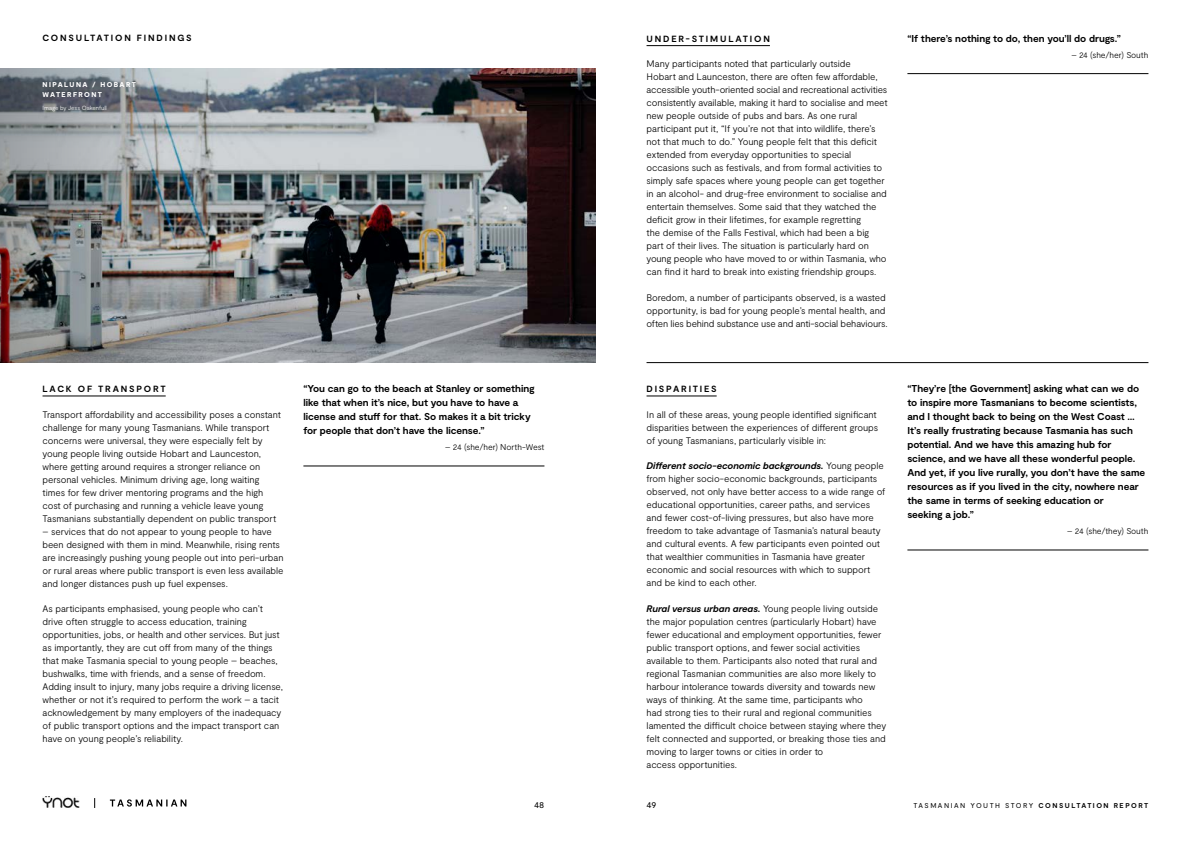
<style>
.page{position:relative;width:1191px;height:842px;background:#fff}
.page>*{position:absolute;margin:0;border:0;box-sizing:border-box;transform-origin:0 0}
.t1{font:700 10px/14px "Moderat";letter-spacing:-.005em;color:#000}
.t2{font:300 9.5px/13px "Moderat";letter-spacing:-.01em;color:#000}
.t3{font:700 9px "Moderat";letter-spacing:.2em;color:#000}
.t4{font:9px "Moderat";color:#000}
.t5{font:300 8.5px "Moderat";letter-spacing:-.01em;color:#000}
.t6{font:7px "Moderat";letter-spacing:.21em;color:#000}
.t7{font:900 7px/10px "Moderat";letter-spacing:.195em;color:#fff}
.t8{font:300 6px "Moderat";letter-spacing:-.01em;color:#fff}
.s1{font-weight:700;font-style:italic}
.s2{font-weight:700}
</style>
<div class="page">
<hr style="left:43px;top:395px;width:123px;height:1px;background:#000">
<hr style="left:646px;top:45px;width:124px;height:1px;background:#000">
<hr style="left:646px;top:395px;width:70px;height:1px;background:#000">
<hr style="left:907px;top:73px;width:241px;height:1px;background:#000">
<hr style="left:907px;top:550px;width:241px;height:1px;background:#000">
<hr style="left:303px;top:466px;width:241px;height:1px;background:#000">
<hr style="left:646px;top:362px;width:502px;height:1px;background:#000">
<img style="left:0;top:68px;width:595px;height:295px">
<svg style="left:110px;top:799px;width:76px;height:7px"></svg>
<img style="left:43px;top:796px;width:36px;height:12px">
<p class="t3" style="left:43px;top:33px;width:151px">CONSULTATION FINDINGS</p>
<p class="t7" style="left:43px;top:80px;width:95px">NIPALUNA / HOBART<br>WATERFRONT</p>
<p class="t8" style="left:43px;top:105px;width:66px">Image by Jess Oakenfull</p>
<p class="t3" style="left:646px;top:33px;width:125px">UNDER-STIMULATION</p>
<p class="t2" style="left:646px;top:58px;width:242px">Many participants noted that particularly outside<br>Hobart and Launceston, there are often few affordable, accessible youth-oriented social and recreational activities consistently available, making it hard to socialise and meet new people outside of pubs and bars. As one rural participant put it, “If you’re not that into wildlife, there’s not that much to do.” Young people felt that this deficit extended from everyday opportunities to special occasions such as festivals, and from formal activities to simply safe spaces where young people can get together in an alcohol- and drug-free environment to socialise and entertain themselves. Some said that they watched the deficit grow in their lifetimes, for example regretting<br>the demise of the Falls Festival, which had been a big part of their lives. The situation is particularly hard on young people who have moved to or within Tasmania, who can find it hard to break into existing friendship groups.</p>
<p class="t2" style="left:646px;top:291px;width:242px">Boredom, a number of participants observed, is a wasted opportunity, is bad for young people’s mental health, and often lies behind substance use and anti-social behaviours.</p>
<p class="t1" style="left:907px;top:32px;width:215px">“If there’s nothing to do, then you’ll do drugs.”</p>
<p class="t5" style="left:1071px;top:50px;width:79px">– 24 (she/her) South</p>
<p class="t3" style="left:43px;top:384px;width:125px">LACK OF TRANSPORT</p>
<p class="t2" style="left:43px;top:408px;width:240px">Transport affordability and accessibility poses a constant challenge for many young Tasmanians. While transport concerns were universal, they were especially felt by young people living outside Hobart and Launceston, where getting around requires a stronger reliance on personal vehicles. Minimum driving age, long waiting times for few driver mentoring programs and the high cost of purchasing and running a vehicle leave young Tasmanians substantially dependent on public transport</p>
<p class="t2" style="left:43px;top:525px;width:242px">– services that do not appear to young people to have been designed with them in mind. Meanwhile, rising rents are increasingly pushing young people out into peri-urban or rural areas where public transport is even less available and longer distances push up fuel expenses.</p>
<p class="t2" style="left:43px;top:603px;width:242px">As participants emphasised, young people who can’t drive often struggle to access education, training opportunities, jobs, or health and other services. But just as importantly, they are cut off from many of the things that make Tasmania special to young people – beaches, bushwalks, time with friends, and a sense of freedom.<br>Adding insult to injury, many jobs require a driving license, whether or not it’s required to perform the work – a tacit acknowledgement by many employers of the inadequacy of public transport options and the impact transport can have on young people’s reliability.</p>
<p class="t1" style="left:303px;top:382px;width:233px">“You can go to the beach at Stanley or something like that when it’s nice, but you have to have a license and stuff for that. So makes it a bit tricky for people that don’t have the license.”</p>
<p class="t5" style="left:445px;top:442px;width:101px">– 24 (she/her) North-West</p>
<p class="t3" style="left:646px;top:384px;width:72px">DISPARITIES</p>
<p class="t2" style="left:646px;top:408px;width:233px">In all of these areas, young people identified significant disparities between the experiences of different groups of young Tasmanians, particularly visible in:</p>
<p class="t2" style="left:646px;top:460px;width:240px"><span class="s1">Different socio-economic backgrounds.</span> Young people from higher socio-economic backgrounds, participants observed, not only have better access to a wide range of educational opportunities, career paths, and services and fewer cost-of-living pressures, but also have more freedom to take advantage of Tasmania’s natural beauty and cultural events. A few participants even pointed out that wealthier communities in Tasmania have greater economic and social resources with which to support and be kind to each other.</p>
<p class="t2" style="left:646px;top:603px;width:241px"><span class="s1">Rural versus urban areas.</span> Young people living outside the major population centres (particularly Hobart) have fewer educational and employment opportunities, fewer public transport options, and fewer social activities available to them. Participants also noted that rural and regional Tasmanian communities are also more likely to harbour intolerance towards diversity and towards new ways of thinking. At the same time, participants who<br>had strong ties to their rural and regional communities lamented the difficult choice between staying where they felt connected and supported, or breaking those ties and moving to larger towns or cities in order to<br>access opportunities.</p>
<p class="t1" style="left:907px;top:382px;width:239px">“They’re [the Government] asking what can we do to inspire more Tasmanians to become scientists, and I thought back to being on the West Coast … It’s really frustrating because Tasmania has such potential. And we have this amazing hub for science, and we have all these wonderful people.<br>And yet, if you live rurally, you don’t have the same resources as if you lived in the city, nowhere near the same in terms of seeking education or<br>seeking a job.”</p>
<p class="t5" style="left:1067px;top:526px;width:83px">– 24 (she/they) South</p>
<p class="t4" style="left:534px;top:799px;width:12px">48</p>
<p class="t4" style="left:646px;top:799px;width:11px">49</p>
<p class="t6" style="left:913px;top:801px;width:236px">TASMANIAN YOUTH STORY <span class="s2">CONSULTATION REPORT</span></p>
</div>
